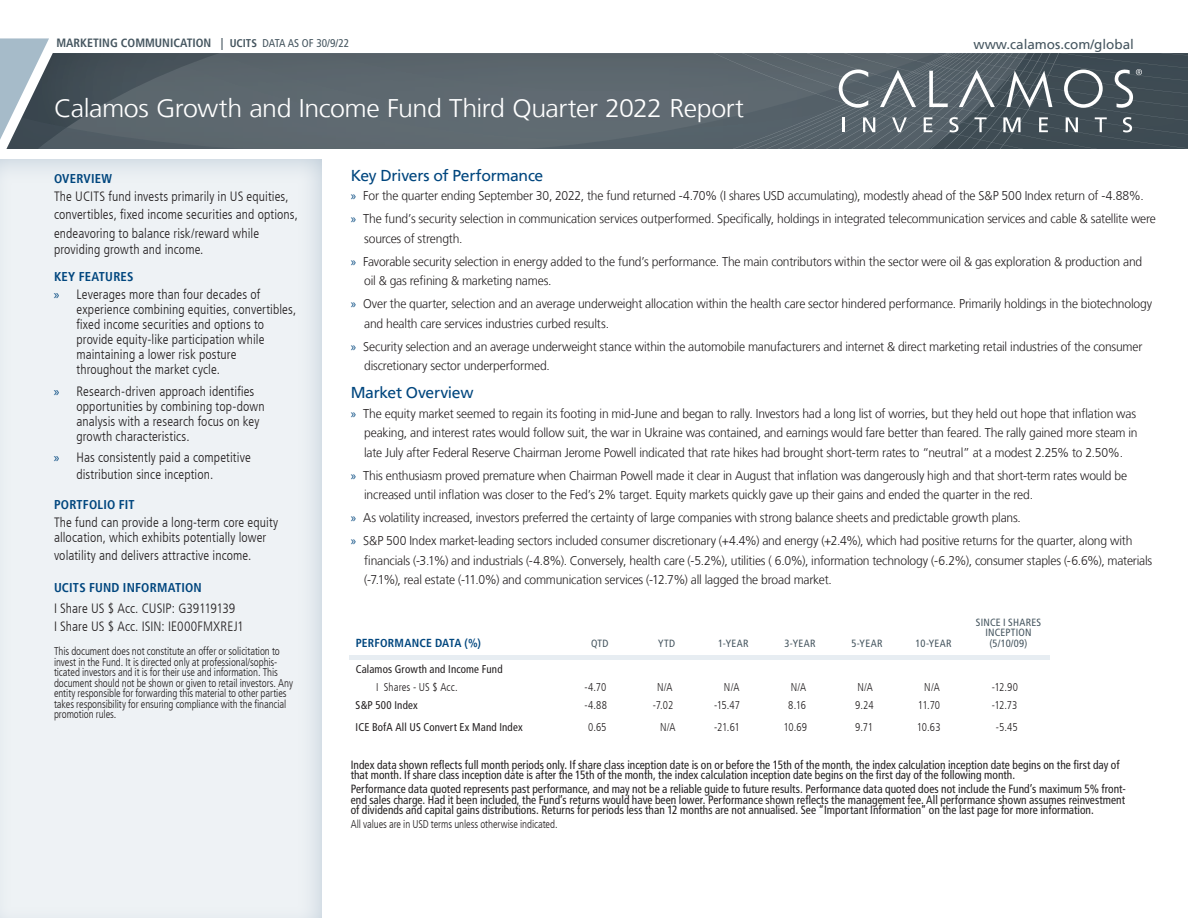
<style>
.page{position:relative;width:1188px;height:918px;background:#fff}
.page>*{position:absolute;margin:0;border:0;box-sizing:border-box;transform-origin:0 0}
.t1{font:300 25.5px "Frutiger LT";letter-spacing:-.02em;color:#fff;scale:1.05 1}
.t2{font:15.75px "Frutiger LT";letter-spacing:-.02em;color:#00467e}
.t3{font:300 condensed 13.5px/15px "Frutiger LT";letter-spacing:.005em;color:#231f20}
.t4{font:13.5px "Frutiger LT";color:#45555f}
.t5{font:300 12.75px/23px "Frutiger LT";letter-spacing:-.015em;color:#231f20;scale:.95 1}
.t6{font:700 condensed 12.75px "Frutiger LT";letter-spacing:.015em;color:#00467e}
.t7{font:condensed 12px/10.5px "Frutiger LT";letter-spacing:.005em;color:#231f20;scale:.95 1}
.t8{font:700 condensed 12px "Frutiger LT";color:#45555f}
.t9{font:700 condensed 11.7px "Frutiger LT";letter-spacing:.015em;color:#00467e}
.t10{font:300 condensed 11.25px/10.5px "Frutiger LT";letter-spacing:-.005em;color:#231f20;scale:.95 1}
.t11{font:300 condensed 11.25px "Frutiger LT";letter-spacing:-.005em;color:#231f20}
.t12{font:condensed 11.25px "Frutiger LT";letter-spacing:.015em;color:#231f20}
.t13{font:condensed 10.5px/10.5px "Frutiger LT";letter-spacing:.03em;color:#45555f;text-align:center}
.s1{font-size:11.25px}
.s2{font-weight:400;font-size:11.25px}
.s3{font-family:"Myriad Pro";font-weight:400;font-stretch:normal;color:#00467e}
.s4{font-family:"Myriad Pro";font-weight:400;color:#00467e}
</style>
<div class="page">
<svg style="left:60px;top:54px;width:412px;height:94px;background:#58636a"></svg>
<svg style="left:0;top:38px;width:60px;height:111px"></svg>
<svg style="left:472px;top:54px;width:716px;height:94px;background:#5b666d"></svg>
<div style="left:0;top:153px;width:323px;height:765px;background:#eef2f5"></div>
<div style="left:349px;top:655px;width:701px;height:5px;background:#e7edf2"></div>
<p class="t8" style="left:57px;top:36px;width:294px">MARKETING COMMUNICATION | <span class="s1">UCITS</span> <span class="s2">DATA AS OF 30/9/22</span></p>
<p class="t4" style="left:973px;top:36px;width:162px">www.calamos.com/global</p>
<h1 class="t1" style="left:54px;top:94px;width:659px">Calamos Growth and Income Fund Third Quarter 2022 Report</h1>
<p class="t6" style="left:54px;top:171px;width:60px">OVERVIEW</p>
<p class="t3" style="left:54px;top:188px;width:245px;line-height:18.3px">The UCITS fund invests primarily in US equities, convertibles, fixed income securities and options, endeavoring to balance risk/reward while</p>
<p class="t3" style="left:54px;top:242px;width:151px">providing growth and income.</p>
<p class="t6" style="left:54px;top:269px;width:81px">KEY FEATURES</p>
<p class="t3" style="left:77px;top:287px;width:221px;text-indent:-23px"><span class="s3">»</span> Leverages more than four decades of experience combining equities, convertibles, fixed income securities and options to provide equity-like participation while maintaining a lower risk posture<br>throughout the market cycle.</p>
<p class="t3" style="left:77px;top:384px;width:190px;text-indent:-23px"><span class="s3">»</span> Research-driven approach identifies opportunities by combining top-down analysis with a research focus on key growth characteristics.</p>
<p class="t3" style="left:77px;top:450px;width:176px;line-height:16.5px;text-indent:-23px"><span class="s3">»</span> Has consistently paid a competitive distribution since inception.</p>
<p class="t6" style="left:54px;top:497px;width:82px">PORTFOLIO FIT</p>
<p class="t3" style="left:54px;top:515px;width:226px">The fund can provide a long-term core equity allocation, which exhibits potentially lower</p>
<p class="t3" style="left:54px;top:548px;width:199px">volatility and delivers attractive income.</p>
<p class="t6" style="left:54px;top:580px;width:149px">UCITS FUND INFORMATION</p>
<p class="t3" style="left:54px;top:599px;width:191px;line-height:18px">I Share US $ Acc. CUSIP: G39119139<br>I Share US $ Acc. ISIN: IE000FMXREJ1</p>
<p class="t10" style="left:54px;top:646px;width:253px">This document does not constitute an offer or solicitation to invest in the Fund. It is directed only at professional/sophis&shy;ticated investors and it is for their use and information. This document should not be shown or given to retail investors. Any entity responsible for forwarding this material to other parties takes responsibility for ensuring compliance with the financial promotion rules.</p>
<p class="t2" style="left:351px;top:166px;width:194px">Key Drivers of Performance</p>
<p class="t5" style="left:351px;top:184px;width:849px"><span class="s4">»</span> For the quarter ending September 30, 2022, the fund returned -4.70% (I shares USD accumulating), modestly ahead of the S&amp;P 500 Index return of -4.88%.<br><span class="s4">»</span> The fund’s security selection in communication services outperformed. Specifically, holdings in integrated telecommunication services and cable &amp; satellite were</p>
<p class="t5" style="left:351px;top:227px;width:835px;text-indent:14px">sources of strength.<br><span class="s4">»</span> Favorable security selection in energy added to the fund’s performance. The main contributors within the sector were oil &amp; gas exploration &amp; production and</p>
<p class="t5" style="left:351px;top:269px;width:845px;text-indent:14px">oil &amp; gas refining &amp; marketing names.<br><span class="s4">»</span> Over the quarter, selection and an average underweight allocation within the health care sector hindered performance. Primarily holdings in the biotechnology</p>
<p class="t5" style="left:351px;top:312px;width:835px;text-indent:14px">and health care services industries curbed results.<br><span class="s4">»</span> Security selection and an average underweight stance within the automobile manufacturers and internet &amp; direct marketing retail industries of the consumer</p>
<p class="t5" style="left:364px;top:354px;width:197px">discretionary sector underperformed.</p>
<p class="t2" style="left:351px;top:384px;width:124px">Market Overview</p>
<p class="t5" style="left:364px;top:404px;width:816px;line-height:19.5px;text-indent:-14px"><span class="s4">»</span> The equity market seemed to regain its footing in mid-June and began to rally. Investors had a long list of worries, but they held out hope that inflation was peaking, and interest rates would follow suit, the war in Ukraine was contained, and earnings would fare better than feared. The rally gained more steam in late July after Federal Reserve Chairman Jerome Powell indicated that rate hikes had brought short-term rates to “neutral” at a modest 2.25% to 2.50%.</p>
<p class="t5" style="left:364px;top:466px;width:805px;line-height:19.5px;text-indent:-14px"><span class="s4">»</span> This enthusiasm proved premature when Chairman Powell made it clear in August that inflation was dangerously high and that short-term rates would be increased until inflation was closer to the Fed’s 2% target. Equity markets quickly gave up their gains and ended the quarter in the red.</p>
<p class="t5" style="left:351px;top:507px;width:824px"><span class="s4">»</span> As volatility increased, investors preferred the certainty of large companies with strong balance sheets and predictable growth plans.<br><span class="s4">»</span> S&amp;P 500 Index market-leading sectors included consumer discretionary (+4.4%) and energy (+2.4%), which had positive returns for the quarter, along with</p>
<p class="t5" style="left:364px;top:551px;width:831px;line-height:19.5px">financials (-3.1%) and industrials (-4.8%). Conversely, health care (-5.2%), utilities ( 6.0%), information technology (-6.2%), consumer staples (-6.6%), materials (-7.1%), real estate (-11.0%) and communication services (-12.7%) all lagged the broad market.</p>
<p class="t9" style="left:356px;top:636px;width:127px">PERFORMANCE DATA (%)</p>
<p class="t13" style="left:591px;top:638px;width:19px">QTD</p>
<p class="t13" style="left:658px;top:638px;width:19px">YTD</p>
<p class="t13" style="left:718px;top:638px;width:32px">1-YEAR</p>
<p class="t13" style="left:785px;top:638px;width:33px">3-YEAR</p>
<p class="t13" style="left:851px;top:638px;width:33px">5-YEAR</p>
<p class="t13" style="left:916px;top:638px;width:38px">10-YEAR</p>
<p class="t13" style="left:976px;top:617px;width:67px">SINCE I SHARES<br>INCEPTION (5/10/09)</p>
<p class="t12" style="left:356px;top:662px;width:148px">Calamos Growth and Income Fund</p>
<p class="t11" style="left:376px;top:681px;width:83px">I Shares - US $ Acc.</p>
<p class="t11" style="left:584px;top:681px;width:23px">-4.70</p>
<p class="t11" style="left:657px;top:681px;width:17px">N/A</p>
<p class="t11" style="left:724px;top:681px;width:17px">N/A</p>
<p class="t11" style="left:791px;top:681px;width:17px">N/A</p>
<p class="t11" style="left:858px;top:681px;width:17px">N/A</p>
<p class="t11" style="left:924px;top:681px;width:17px">N/A</p>
<p class="t11" style="left:992px;top:681px;width:28px">-12.90</p>
<p class="t12" style="left:356px;top:698px;width:64px">S&amp;P 500 Index</p>
<p class="t11" style="left:584px;top:699px;width:24px">-4.88</p>
<p class="t11" style="left:653px;top:699px;width:22px">-7.02</p>
<p class="t11" style="left:714px;top:699px;width:27px">-15.47</p>
<p class="t11" style="left:788px;top:699px;width:19px">8.16</p>
<p class="t11" style="left:855px;top:699px;width:20px">9.24</p>
<p class="t11" style="left:918px;top:699px;width:24px">11.70</p>
<p class="t11" style="left:992px;top:699px;width:27px">-12.73</p>
<p class="t12" style="left:356px;top:721px;width:169px">ICE BofA All US Convert Ex Mand Index</p>
<p class="t11" style="left:588px;top:721px;width:20px">0.65</p>
<p class="t11" style="left:660px;top:721px;width:17px">N/A</p>
<p class="t11" style="left:714px;top:721px;width:27px">-21.61</p>
<p class="t11" style="left:783px;top:721px;width:25px">10.69</p>
<p class="t11" style="left:855px;top:721px;width:19px">9.71</p>
<p class="t11" style="left:917px;top:721px;width:25px">10.63</p>
<p class="t11" style="left:996px;top:721px;width:23px">-5.45</p>
<p class="t7" style="left:351px;top:760px;width:811px">Index data shown reflects full month periods only. If share class inception date is on or before the 15th of the month, the index calculation inception date begins on the first day of that month. If share class inception date is after the 15th of the month, the index calculation inception date begins on the first day of the following month.</p>
<p class="t7" style="left:351px;top:784px;width:818px;text-align:justify">Performance data quoted represents past performance, and may not be a reliable guide to future results. Performance data quoted does not include the Fund’s maximum 5% front&shy;end sales charge. Had it been included, the Fund’s returns would have been lower. Performance shown reflects the management fee. All performance shown assumes reinvestment of dividends and capital gains distributions. Returns for periods less than 12 months are not annualised. See “Important Information” on the last page for more information.</p>
<p class="t10" style="left:351px;top:819px;width:219px">All values are in USD terms unless otherwise indicated.</p>
</div>
